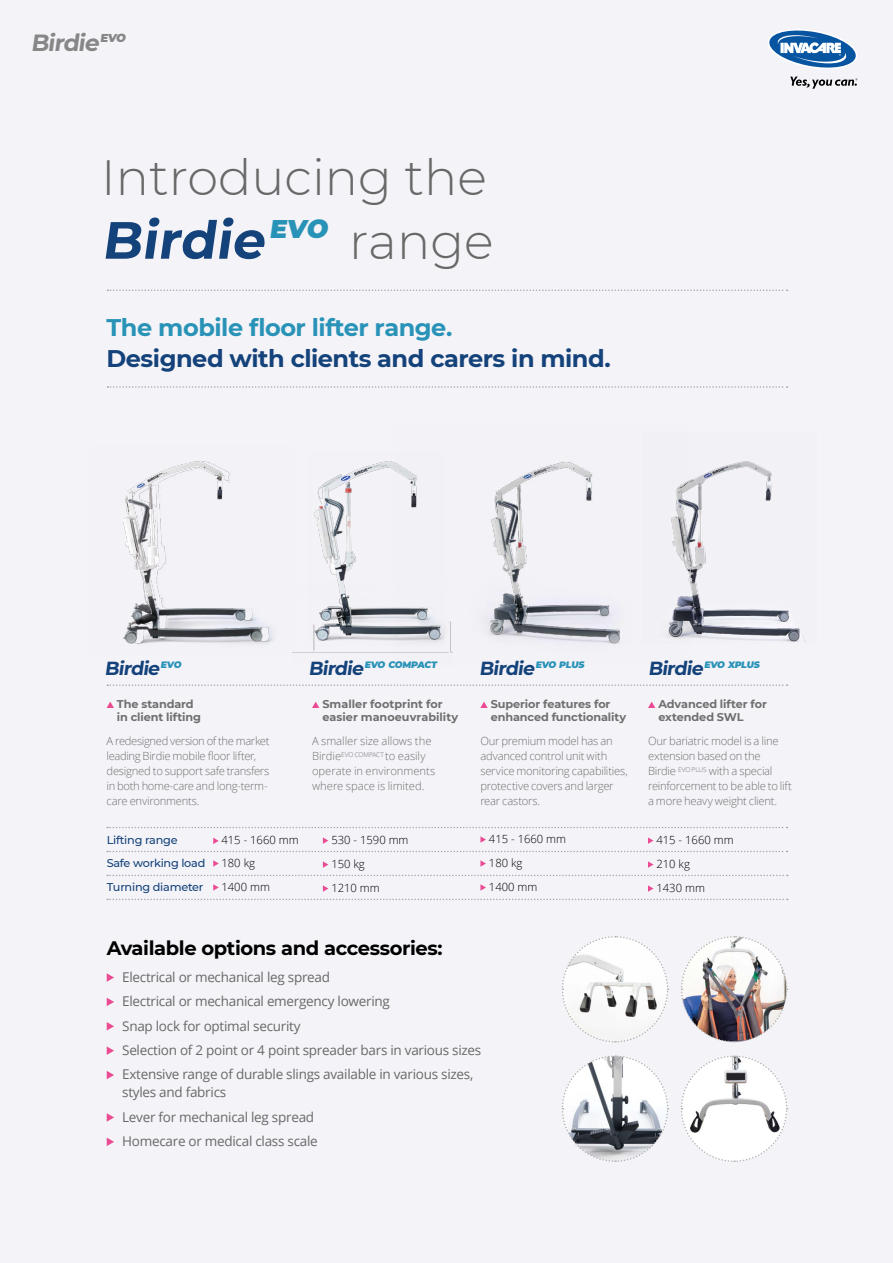
<style>
.page{position:relative;width:893px;height:1263px;background:#f4f3f8}
.page>*{position:absolute;margin:0;border:0;box-sizing:border-box;transform-origin:0 0}
.t1{font:700 52.35px "Montserrat";color:#14427a}
.t2{font:300 49.35px "Montserrat";color:#686868}
.t3{font:700 24px "Montserrat";letter-spacing:-.02em;color:#14427a}
.t4{font:700 24px "Montserrat";letter-spacing:-.02em;color:#2993b7}
.t5{font:700 23.4px "Montserrat";color:#878787}
.t6{font:700 19.5px "Montserrat";letter-spacing:-.02em;color:#000}
.t7{font:700 18.9px "Montserrat";color:#14427a}
.t8{font:13.5px/24.5px "Open Sans";letter-spacing:-.02em;color:#686868}
.t9{font:300 11.25px/15px "Open Sans";letter-spacing:-.02em;color:#706f6f}
.t10{font:700 11.25px/13.5px "Montserrat";letter-spacing:-.005em;color:#706f6f}
.t11{font:300 11.25px/24px "Open Sans";color:#000}
.t12{font:500 11.25px "Montserrat";letter-spacing:-.02em;color:#14427a}
.t13{font:900 9.3px "Montserrat";color:#2993b7}
.s1{font-weight:300;font-size:49.35px;color:#686868}
.s2{font-weight:700;font-size:18.9px;color:#14427a}
</style>
<div class="page">
<img style="left:123px;top:461px;width:150px;height:184px">
<svg style="left:562px;top:936px;width:107px;height:107px"></svg>
<svg style="left:681px;top:1055px;width:107px;height:107px"></svg>
<img style="left:681px;top:936px;width:107px;height:107px">
<svg style="left:562px;top:1055px;width:107px;height:107px"></svg>
<img style="left:689px;top:461px;width:117px;height:183px">
<img style="left:292px;top:646px;width:103px;height:7px">
<img style="left:313px;top:461px;width:82px;height:185px">
<img style="left:395px;top:462px;width:294px;height:191px">
<svg style="left:107px;top:702px;width:7px;height:6px"></svg>
<svg style="left:312px;top:702px;width:7px;height:6px"></svg>
<svg style="left:648px;top:702px;width:7px;height:6px"></svg>
<svg style="left:213px;top:838px;width:6px;height:6px"></svg>
<svg style="left:323px;top:837px;width:5px;height:7px"></svg>
<svg style="left:323px;top:861px;width:5px;height:7px"></svg>
<svg style="left:323px;top:885px;width:5px;height:7px"></svg>
<svg style="left:648px;top:837px;width:5px;height:7px"></svg>
<svg style="left:648px;top:861px;width:5px;height:7px"></svg>
<svg style="left:648px;top:885px;width:5px;height:7px"></svg>
<svg style="left:213px;top:860px;width:6px;height:7px"></svg>
<svg style="left:213px;top:884px;width:6px;height:7px"></svg>
<svg style="left:107px;top:973px;width:7px;height:9px"></svg>
<svg style="left:107px;top:998px;width:7px;height:8px"></svg>
<svg style="left:107px;top:1022px;width:7px;height:8px"></svg>
<svg style="left:107px;top:1046px;width:7px;height:9px"></svg>
<svg style="left:107px;top:1071px;width:7px;height:8px"></svg>
<svg style="left:107px;top:1113px;width:7px;height:9px"></svg>
<svg style="left:107px;top:1137px;width:7px;height:9px"></svg>
<svg style="left:107px;top:386px;width:681px;height:2px"></svg>
<svg style="left:107px;top:289px;width:681px;height:2px"></svg>
<svg style="left:107px;top:684px;width:681px;height:2px"></svg>
<svg style="left:107px;top:827px;width:681px;height:1px"></svg>
<svg style="left:107px;top:851px;width:681px;height:1px"></svg>
<svg style="left:107px;top:875px;width:681px;height:1px"></svg>
<svg style="left:107px;top:899px;width:681px;height:1px"></svg>
<svg style="left:768px;top:29px;width:89px;height:60px"></svg>
<svg style="left:480px;top:702px;width:8px;height:6px"></svg>
<svg style="left:480px;top:836px;width:6px;height:7px"></svg>
<svg style="left:480px;top:860px;width:6px;height:7px"></svg>
<svg style="left:480px;top:884px;width:6px;height:7px"></svg>
<h3 class="t5" style="left:31px;top:26px;width:99px">Birdie<sup>EVO</sup></h3>
<h2 class="t2" style="left:101px;top:144px;width:387px">Introducing the</h2>
<h1 class="t1" style="left:101px;top:202px;width:394px">Birdie<sup>EVO</sup> <span class="s1">r a n g e</span></h1>
<h3 class="t4" style="left:107px;top:311px;width:347px">The mobile floor lifter range.</h3>
<h3 class="t3" style="left:107px;top:341px;width:506px">Designed with clients and carers in mind.</h3>
<h3 class="t7" style="left:104px;top:655px;width:80px">Birdie<sup>EVO</sup></h3>
<p class="t13" style="left:308px;top:657px;width:132px"><span class="s2">Birdie</span>EVO COMPACT</p>
<p class="t13" style="left:648px;top:657px;width:115px"><span class="s2">Birdie</span>EVO XPLUS</p>
<p class="t13" style="left:479px;top:657px;width:108px"><span class="s2">Birdie</span>EVO PLUS</p>
<p class="t10" style="left:117px;top:697px;width:86px">The standard in client lifting</p>
<p class="t9" style="left:107px;top:734px;width:164px">A redesigned version of the market leading Birdie mobile floor lifter, designed to support safe transfers in both home-care and long-term&shy;care environments.</p>
<p class="t10" style="left:322px;top:697px;width:137px">Smaller footprint for easier manoeuvrability</p>
<p class="t9" style="left:312px;top:734px;width:125px">A smaller size allows the<br>Birdie<sup>EVO</sup> <sup>COMPACT</sup> to easily operate in environments where space is limited.</p>
<p class="t10" style="left:491px;top:697px;width:137px">Superior features for enhanced functionality</p>
<p class="t9" style="left:480px;top:734px;width:149px">Our premium model has an advanced control unit with service monitoring capabilities, protective covers and larger rear castors.</p>
<p class="t10" style="left:658px;top:697px;width:110px">Advanced lifter for extended SWL</p>
<p class="t9" style="left:648px;top:734px;width:146px">Our bariatric model is a line extension based on the<br>Birdie <sup>EVO</sup> <sup>PLUS</sup> with a special reinforcement to be able to lift a more heavy weight client.</p>
<p class="t11" style="left:489px;top:826px;width:79px">415 - 1660 mm<br>180 kg<br>1400 mm</p>
<p class="t12" style="left:107px;top:832px;width:72px">Lifting range</p>
<p class="t11" style="left:221px;top:828px;width:79px">415 - 1660 mm</p>
<p class="t11" style="left:331px;top:827px;width:79px">530 - 1590 mm<br>150 kg<br>1210 mm</p>
<p class="t11" style="left:656px;top:827px;width:79px">415 - 1660 mm<br>210 kg<br>1430 mm</p>
<p class="t12" style="left:107px;top:855px;width:100px">Safe working load</p>
<p class="t11" style="left:221px;top:850px;width:35px">180 kg</p>
<p class="t12" style="left:107px;top:879px;width:98px">Turning diameter</p>
<p class="t11" style="left:221px;top:874px;width:50px">1400 mm</p>
<h3 class="t6" style="left:107px;top:934px;width:337px">Available options and accessories:</h3>
<p class="t8" style="left:122px;top:964px;width:361px">Electrical or mechanical leg spread<br>Electrical or mechanical emergency lowering<br>Snap lock for optimal security<br>Selection of 2 point or 4 point spreader bars in various sizes Extensive range of durable slings available in various sizes,</p>
<p class="t8" style="left:122px;top:1080px;width:197px">styles and fabrics<br>Lever for mechanical leg spread<br>Homecare or medical class scale</p>
</div>
